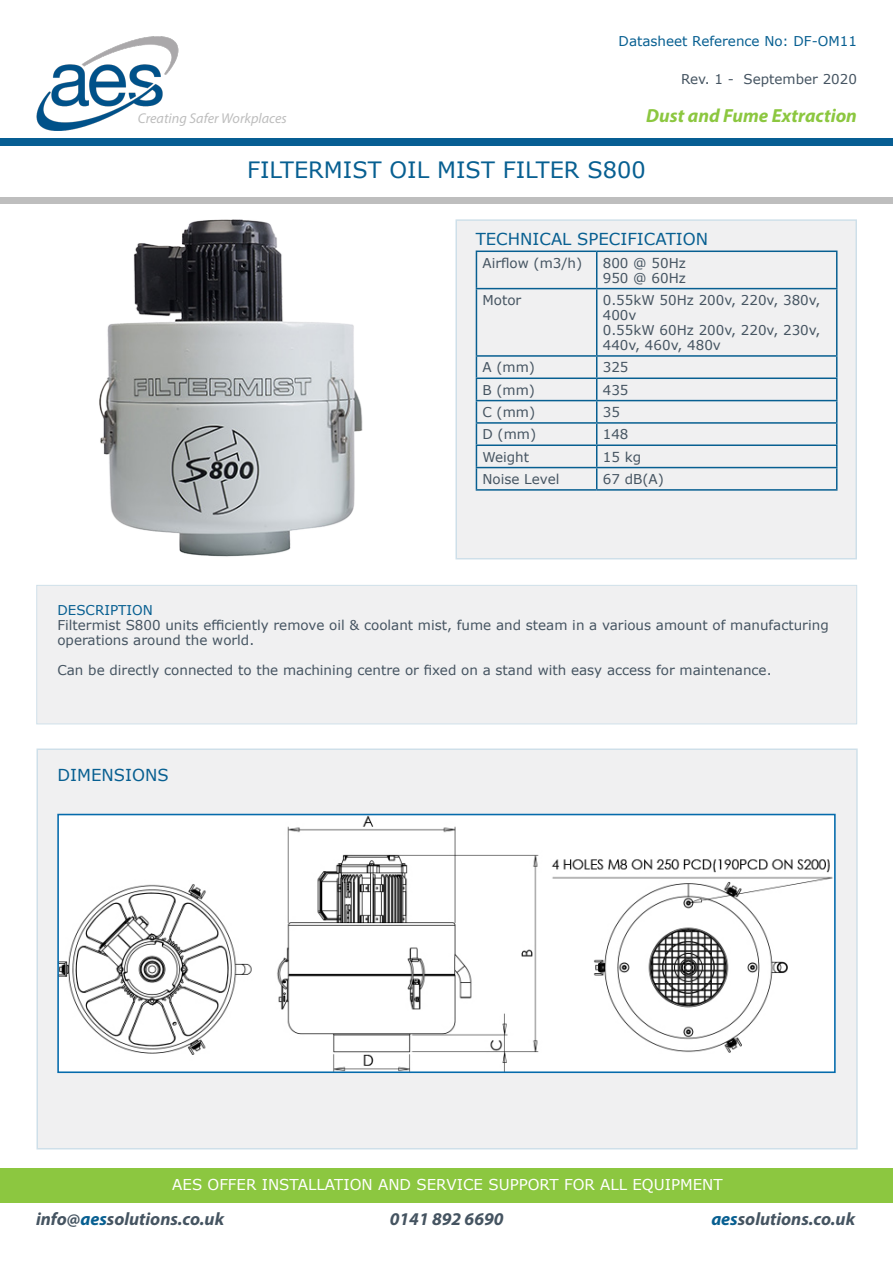
<style>
.page{position:relative;width:893px;height:1263px;background:#fff}
.page>*{position:absolute;margin:0;border:0;box-sizing:border-box;transform-origin:0 0}
.t1{font:22.5px "Verdana";color:#075f91}
.t2{font:italic 700 19.05px "Myriad Pro";color:#8cc740}
.t3{font:italic 700 18px "Myriad Pro";color:#455461}
.t4{font:16.5px "Verdana";color:#075f91}
.t5{font:15px "Verdana";color:#fff}
.t6{font:italic 14.25px "Myriad Pro";color:#bebebe}
.t7{font:13.5px/15px "Verdana";color:#455461}
.t8{font:13.5px "Verdana";color:#075f91}
.s1{color:#075f91}
</style>
<div class="page">
<div style="left:455px;top:219px;width:402px;height:340px;background:#f0f0f1"></div>
<div style="left:36px;top:585px;width:821px;height:139px;background:#f0f0f1"></div>
<div style="left:36px;top:748px;width:822px;height:401px;background:#f0f0f1"></div>
<img style="left:99px;top:219px;width:264px;height:338px">
<div style="left:0;top:138px;width:893px;height:8px;background:#075e93"></div>
<div style="left:0;top:198px;width:893px;height:6px;background:#bebebe"></div>
<div style="left:0;top:1169px;width:893px;height:34px;background:#8cc740"></div>
<hr style="left:476px;top:251px;width:121px;height:1px;background:#075f91">
<hr style="left:476px;top:252px;width:1px;height:36px;background:#075f91">
<hr style="left:597px;top:251px;width:240px;height:1px;background:#075f91">
<hr style="left:596px;top:252px;width:1px;height:36px;background:#075f91">
<hr style="left:836px;top:252px;width:1px;height:36px;background:#075f91">
<hr style="left:476px;top:288px;width:121px;height:1px;background:#075f91">
<hr style="left:476px;top:289px;width:1px;height:66px;background:#075f91">
<hr style="left:597px;top:288px;width:240px;height:1px;background:#075f91">
<hr style="left:596px;top:289px;width:1px;height:66px;background:#075f91">
<hr style="left:836px;top:289px;width:1px;height:66px;background:#075f91">
<hr style="left:476px;top:355px;width:121px;height:2px;background:#075f91">
<hr style="left:597px;top:355px;width:240px;height:2px;background:#075f91">
<hr style="left:476px;top:377px;width:121px;height:2px;background:#075f91">
<hr style="left:597px;top:377px;width:240px;height:2px;background:#075f91">
<hr style="left:476px;top:400px;width:121px;height:1px;background:#075f91">
<hr style="left:597px;top:400px;width:240px;height:1px;background:#075f91">
<hr style="left:476px;top:422px;width:121px;height:2px;background:#075f91">
<hr style="left:597px;top:422px;width:240px;height:2px;background:#075f91">
<hr style="left:476px;top:444px;width:121px;height:2px;background:#075f91">
<hr style="left:597px;top:444px;width:240px;height:2px;background:#075f91">
<hr style="left:476px;top:467px;width:121px;height:1px;background:#075f91">
<svg style="left:476px;top:357px;width:1px;height:132px"></svg>
<hr style="left:597px;top:467px;width:240px;height:1px;background:#075f91">
<svg style="left:596px;top:357px;width:1px;height:132px"></svg>
<svg style="left:836px;top:357px;width:1px;height:132px"></svg>
<hr style="left:476px;top:489px;width:121px;height:2px;background:#075f91">
<hr style="left:597px;top:489px;width:240px;height:2px;background:#075f91">
<img style="left:36px;top:36px;width:143px;height:94px">
<img style="left:60px;top:817px;width:773px;height:253px">
<div style="left:57px;top:814px;width:779px;height:259px;border:2px solid #056bac"></div>
<p class="t8" style="left:619px;top:32px;width:240px">Datasheet Reference No: DF-OM11</p>
<p class="t7" style="left:681px;top:72px;width:178px">Rev. 1 - September 2020</p>
<p class="t2" style="left:646px;top:103px;width:212px">Dust and Fume Extraction</p>
<p class="t1" style="left:247px;top:154px;width:400px">FILTERMIST OIL MIST FILTER S800</p>
<p class="t6" style="left:138px;top:109px;width:151px">Creating Safer Workplaces</p>
<p class="t4" style="left:476px;top:227px;width:234px">TECHNICAL SPECIFICATION</p>
<p class="t7" style="left:482px;top:255px;width:101px">Airflow (m3/h)</p>
<p class="t7" style="left:603px;top:255px;width:85px">800 @ 50Hz</p>
<p class="t7" style="left:603px;top:270px;width:85px">950 @ 60Hz</p>
<p class="t7" style="left:482px;top:292px;width:40px">Motor</p>
<p class="t7" style="left:603px;top:292px;width:219px">0.55kW 50Hz 200v, 220v, 380v,<br>400v</p>
<p class="t7" style="left:603px;top:322px;width:219px">0.55kW 60Hz 200v, 220v, 230v,<br>440v, 460v, 480v</p>
<p class="t7" style="left:482px;top:360px;width:54px">A (mm)</p>
<p class="t7" style="left:603px;top:360px;width:27px">325</p>
<p class="t7" style="left:482px;top:382px;width:54px">B (mm)</p>
<p class="t7" style="left:603px;top:382px;width:27px">435</p>
<p class="t7" style="left:482px;top:404px;width:54px">C (mm)</p>
<p class="t7" style="left:603px;top:404px;width:19px">35</p>
<p class="t7" style="left:482px;top:427px;width:55px">D (mm)</p>
<p class="t7" style="left:603px;top:427px;width:27px">148</p>
<p class="t7" style="left:482px;top:449px;width:48px">Weight</p>
<p class="t7" style="left:603px;top:449px;width:40px">15 kg</p>
<p class="t7" style="left:482px;top:471px;width:78px">Noise Level</p>
<p class="t7" style="left:603px;top:471px;width:63px">67 dB(A)</p>
<p class="t7" style="left:57px;top:602px;width:773px"><span class="s1">DESCRIPTION<br></span>Filtermist S800 units efficiently remove oil &amp; coolant mist, fume and steam in a various amount of manufacturing operations around the world.</p>
<p class="t7" style="left:57px;top:662px;width:716px">Can be directly connected to the machining centre or fixed on a stand with easy access for maintenance.</p>
<p class="t4" style="left:57px;top:763px;width:113px">DIMENSIONS</p>
<p class="t5" style="left:172px;top:1174px;width:552px">AES OFFER INSTALLATION AND SERVICE SUPPORT FOR ALL EQUIPMENT</p>
<p class="t3" style="left:36px;top:1208px;width:190px">info@<span class="s1">aes</span>solutions.co.uk</p>
<p class="t3" style="left:390px;top:1208px;width:115px">0141 892 6690</p>
<p class="t3" style="left:711px;top:1208px;width:145px"><span class="s1">aes</span>solutions.co.uk</p>
</div>
